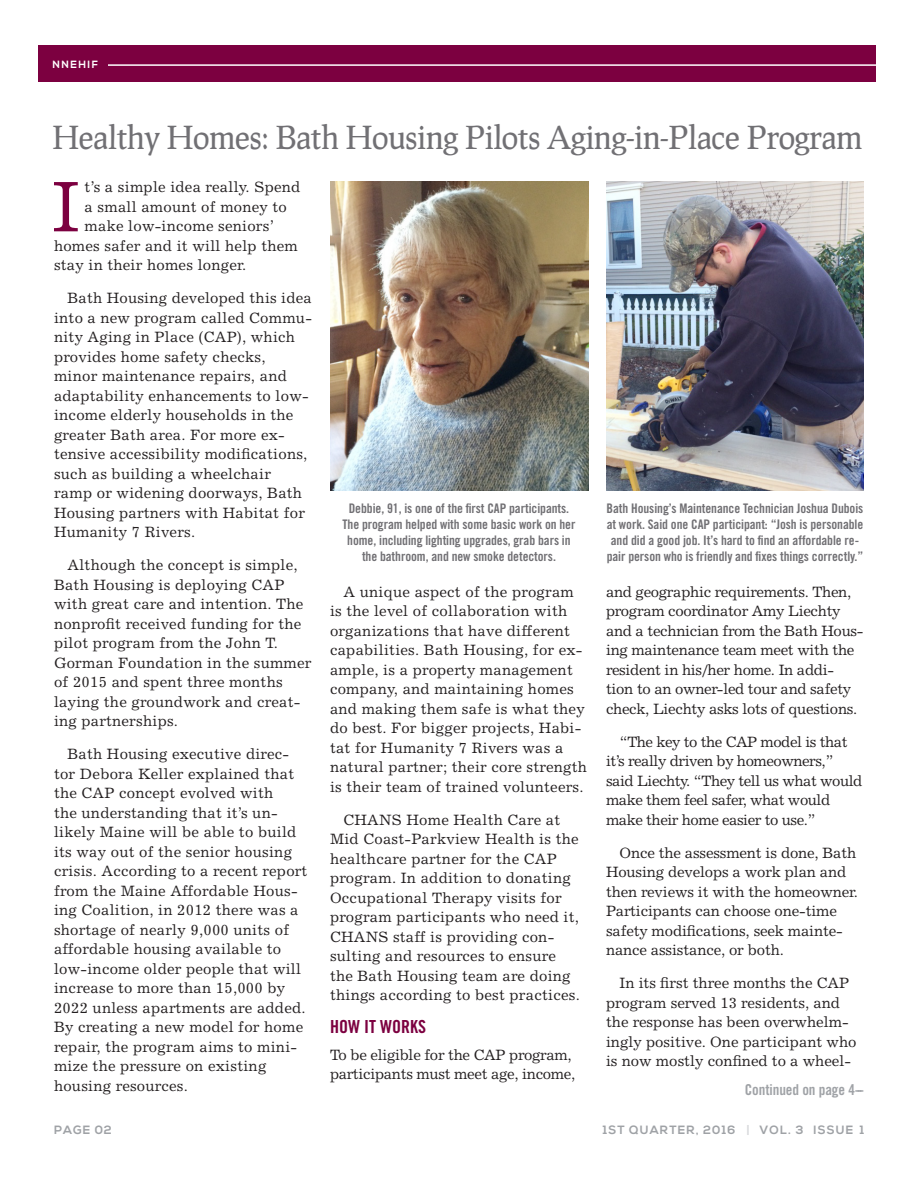
<style>
.page{position:relative;width:918px;height:1188px;background:#fff}
.page>*{position:absolute;margin:0;border:0;box-sizing:border-box;transform-origin:0 0}
.Body{font:72px "Excelsior";color:#7c0040}
.t1{font:31.5px "Prociono";letter-spacing:-.01em;color:#717074}
.Body-2{font:18px "Trade Gothic Bold Cond Twenty";color:#7c0040}
.Body-3{font:15px/19.5px "Excelsior";letter-spacing:.015em;color:#231f20}
.Body-4{font:15px/19.5px "Excelsior";letter-spacing:-.02em;color:#231f20}
.Body-5{font:15px/19.5px "Excelsior";letter-spacing:-.01em;color:#231f20}
.Body-6{font:15px/19.5px "Excelsior";letter-spacing:-.03em;color:#231f20}
.t2{font:15px "Trade Gothic Bold Cond Twenty";letter-spacing:-.005em;color:#9fa2a6}
.t3{font:13.2px/15.9px "Trade Gothic Bold Cond Twenty";letter-spacing:-.005em;color:#717074;text-align:center}
.t4{font:700 12px "Nexa";letter-spacing:.09em;color:#9fa2a6}
.t5{font:700 10.5px "Nexa";letter-spacing:.14em;color:#fff}
.s1{color:#d6d7da}
</style>
<div class="page">
<div style="left:39px;top:46px;width:837px;height:36px;background:#7c0040"></div>
<hr style="left:108px;top:64px;width:774px;height:2px;background:#fff">
<img style="left:330px;top:181px;width:258px;height:309px">
<img style="left:606px;top:181px;width:258px;height:309px">
<p class="t5" style="left:52px;top:58px;width:47px">NNEHIF</p>
<p class="t1" style="left:52px;top:117px;width:812px">Healthy Homes: Bath Housing Pilots Aging-in-Place Program</p>
<p class="Body" style="left:52px;top:164px;width:30px">I</p>
<p class="Body-3" style="left:85px;top:177px;width:217px">t’s a simple idea really. Spend</p>
<p class="Body-3" style="left:85px;top:197px;width:204px">a small amount of money to</p>
<p class="Body-3" style="left:85px;top:216px;width:191px">make low-income seniors’</p>
<p class="Body-3" style="left:54px;top:236px;width:245px">homes safer and it will help them</p>
<p class="Body-3" style="left:54px;top:255px;width:194px">stay in their homes longer.</p>
<p class="Body-3" style="left:54px;top:288px;width:260px;text-indent:14px">Bath Housing developed this idea into a new program called Commu&shy;nity Aging in Place (CAP), which provides home safety checks, minor maintenance repairs, and adaptability enhancements to low&shy;income elderly households in the greater Bath area. For more ex&shy;tensive accessibility modifications, such as building a wheelchair ramp or widening doorways, Bath<br>Housing partners with Habitat for<br>Humanity 7 Rivers.</p>
<p class="Body-3" style="left:54px;top:555px;width:259px;text-indent:14px">Although the concept is simple,<br>Bath Housing is deploying CAP with great care and intention. The nonprofit received funding for the pilot program from the John T.<br>Gorman Foundation in the summer of 2015 and spent three months laying the groundwork and creat&shy;ing partnerships.</p>
<p class="Body-3" style="left:54px;top:744px;width:255px;text-indent:14px">Bath Housing executive direc&shy;tor Debora Keller explained that the CAP concept evolved with<br>the understanding that it’s un&shy;likely Maine will be able to build its way out of the senior housing crisis. According to a recent report from the Maine Affordable Hous&shy;ing Coalition, in 2012 there was a shortage of nearly 9,000 units of affordable housing available to low-income older people that will increase to more than 15,000 by<br>2022 unless apartments are added.<br>By creating a new model for home repair, the program aims to mini&shy;mize the pressure on existing housing resources.</p>
<p class="t3" style="left:343px;top:501px;width:235px">Debbie, 91, is one of the first CAP participants.<br>The program helped with some basic work on her home, including lighting upgrades, grab bars in the bathroom, and new smoke detectors.</p>
<p class="t3" style="left:607px;top:501px;width:258px">Bath Housing’s Maintenance Technician Joshua Dubois at work. Said one CAP participant: “Josh is personable and did a good job. It’s hard to find an affordable re&shy;pair person who is friendly and fixes things correctly.”</p>
<p class="Body-3" style="left:330px;top:582px;width:258px;text-indent:14px">A unique aspect of the program is the level of collaboration with organizations that have different capabilities. Bath Housing, for ex&shy;ample, is a property management company, and maintaining homes and making them safe is what they do best. For bigger projects, Habi&shy;tat for Humanity 7 Rivers was a natural partner; their core strength is their team of trained volunteers.</p>
<p class="Body-3" style="left:330px;top:810px;width:251px;text-indent:14px">CHANS Home Health Care at<br>Mid Coast-Parkview Health is the healthcare partner for the CAP program. In addition to donating<br>Occupational Therapy visits for program participants who need it,<br>CHANS staff is providing con&shy;sulting and resources to ensure the Bath Housing team are doing things according to best practices.</p>
<p class="Body-2" style="left:330px;top:1016px;width:97px">HOW IT WORKS</p>
<p class="Body-4" style="left:330px;top:1044px;width:247px">To be eligible for the CAP program, participants must meet age, income,</p>
<p class="Body-4" style="left:606px;top:582px;width:259px">and geographic requirements. Then, program coordinator Amy Liechty and a technician from the Bath Hous&shy;ing maintenance team meet with the resident in his/her home. In addi&shy;tion to an owner-led tour and safety check, Liechty asks lots of questions.</p>
<p class="Body-6" style="left:606px;top:732px;width:258px;text-indent:14px">“The key to the CAP model is that it’s really driven by homeowners,” said Liechty. “They tell us what would make them feel safer, what would make their home easier to use.”</p>
<p class="Body-5" style="left:606px;top:843px;width:254px;text-indent:14px">Once the assessment is done, Bath Housing develops a work plan and then reviews it with the homeowner.<br>Participants can choose one-time safety modifications, seek mainte&shy;nance assistance, or both.</p>
<p class="Body-3" style="left:606px;top:973px;width:252px;text-indent:14px">In its first three months the CAP program served 13 residents, and the response has been overwhelm&shy;ingly positive. One participant who is now mostly confined to a wheel-</p>
<p class="t2" style="left:745px;top:1081px;width:121px">Continued on page 4---</p>
<p class="t4" style="left:54px;top:1123px;width:59px">PAGE 02</p>
<p class="t4" style="left:603px;top:1123px;width:263px">1ST QUARTER, 2016 <span class="s1">|</span> VOL. 3 ISSUE 1</p>
</div>
